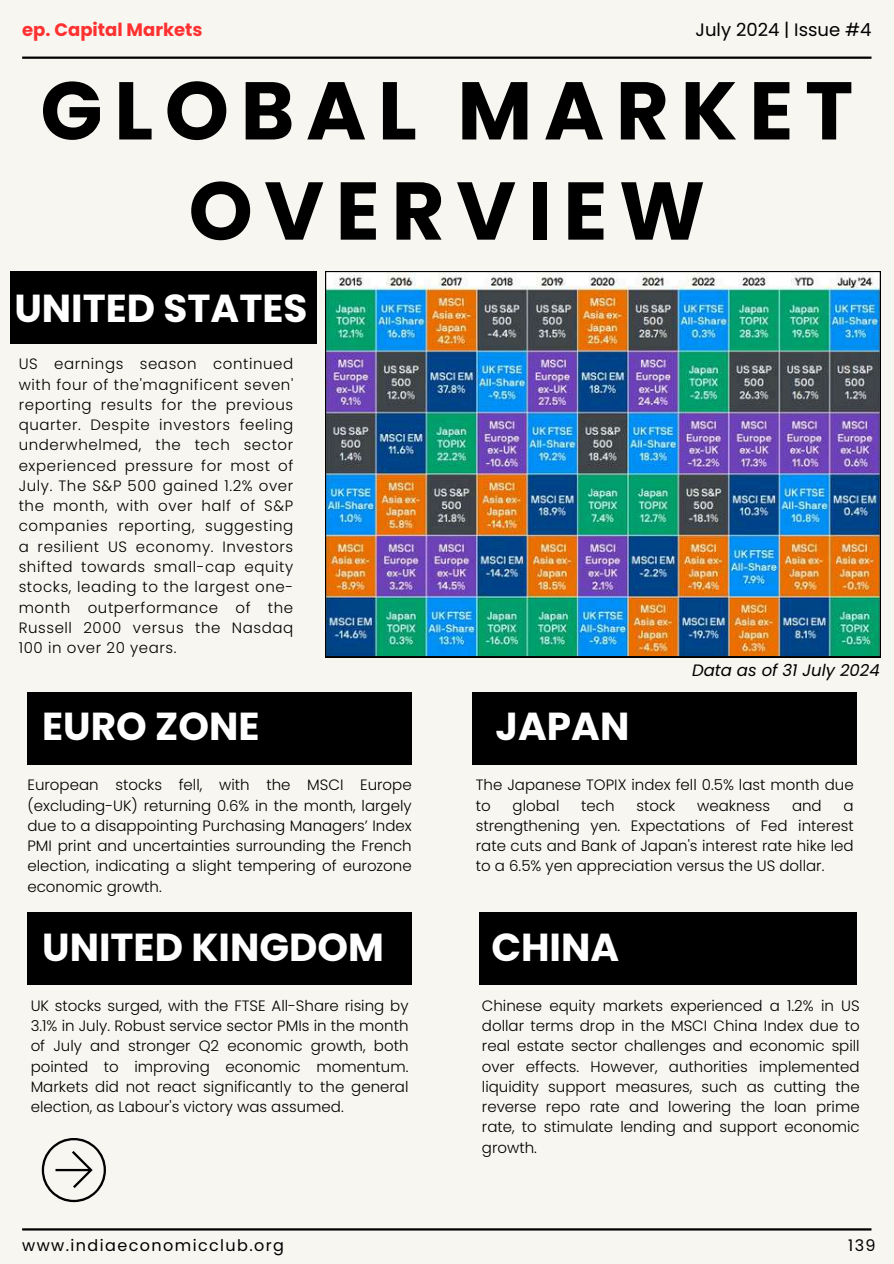
<style>
.page{position:relative;width:894px;height:1264px;background:#fff}
.page>*{position:absolute;margin:0;border:0;box-sizing:border-box;transform-origin:0 0}
.t1{font:700 81.75px/100.2px "Poppins";letter-spacing:.14em;color:#000;text-align:center}
.t2{font:700 39px "Poppins";color:#fff}
.t3{font:700 18px "Poppins";color:#ff3131}
.t4{font:18px "Poppins";color:#000}
.t5{font:italic 16.5px "Poppins";color:#000}
.t6{font:16.05px "Poppins";letter-spacing:.09em;color:#000}
.t7{font:300 15px/20.2px "Poppins";color:#000;text-align:justify}
</style>
<div class="page">
<div style="left:0;top:0;width:893px;height:1263px;background:#f8f6f1"></div>
<svg style="left:42px;top:1138px;width:64px;height:64px"></svg>
<img style="left:325px;top:271px;width:555px;height:386px">
<div style="left:10px;top:271px;width:306px;height:72px;background:#000"></div>
<div style="left:27px;top:692px;width:384px;height:73px;background:#000"></div>
<div style="left:27px;top:912px;width:384px;height:73px;background:#000"></div>
<div style="left:472px;top:692px;width:384px;height:73px;background:#000"></div>
<div style="left:479px;top:912px;width:377px;height:73px;background:#000"></div>
<hr style="left:22px;top:57px;width:849px;height:2px;background:#000">
<hr style="left:22px;top:1228px;width:849px;height:2px;background:#000">
<p class="t3" style="left:22px;top:17px;width:182px">ep. Capital Markets</p>
<p class="t4" style="left:695px;top:17px;width:177px">July 2024 | Issue #4</p>
<h1 class="t1" style="left:40px;top:61px;width:814px">GLOBAL MARKET<br>OVERVIEW</h1>
<h2 class="t2" style="left:14px;top:281px;width:294px">UNITED STATES</h2>
<p class="t7" style="left:19px;top:354px;width:276px">US earnings season continued with four of the'magnificent seven' reporting results for the previous quarter. Despite investors feeling underwhelmed, the tech sector experienced pressure for most of July. The S&amp;P 500 gained 1.2% over the month, with over half of S&amp;P companies reporting, suggesting a resilient US economy. Investors shifted towards small-cap equity stocks, leading to the largest one&shy;month outperformance of the Russell 2000 versus the Nasdaq 100 in over 20 years.</p>
<h2 class="t2" style="left:42px;top:699px;width:219px">EURO ZONE</h2>
<p class="t7" style="left:27px;top:775px;width:385px">European stocks fell, with the MSCI Europe (excluding-UK) returning 0.6% in the month, largely due to a disappointing Purchasing Managers’ Index PMI print and uncertainties surrounding the French election, indicating a slight tempering of eurozone economic growth.</p>
<h2 class="t2" style="left:42px;top:919px;width:343px">UNITED KINGDOM</h2>
<p class="t7" style="left:31px;top:995px;width:379px">UK stocks surged, with the FTSE All-Share rising by 3.1% in July. Robust service sector PMIs in the month of July and stronger Q2 economic growth, both pointed to improving economic momentum.<br>Markets did not react significantly to the general election, as Labour's victory was assumed.</p>
<h2 class="t2" style="left:495px;top:699px;width:135px">JAPAN</h2>
<p class="t5" style="left:692px;top:658px;width:189px">Data as of 31 July 2024</p>
<p class="t7" style="left:475px;top:775px;width:379px">The Japanese TOPIX index fell 0.5% last month due to</p>
<p class="t7" style="left:512px;top:795px;width:48px">global</p>
<p class="t7" style="left:581px;top:795px;width:35px">tech</p>
<p class="t7" style="left:636px;top:795px;width:41px">stock</p>
<p class="t7" style="left:697px;top:795px;width:74px">weakness</p>
<p class="t7" style="left:791px;top:795px;width:31px">and</p>
<p class="t7" style="left:475px;top:795px;width:379px;text-indent:367px">a strengthening yen. Expectations of Fed interest rate cuts and Bank of Japan's interest rate hike led to a 6.5% yen appreciation versus the US dollar.</p>
<h2 class="t2" style="left:491px;top:919px;width:129px">CHINA</h2>
<p class="t7" style="left:482px;top:995px;width:379px">Chinese equity markets experienced a 1.2% in US dollar terms drop in the MSCI China Index due to real estate sector challenges and economic spill over effects. However, authorities implemented liquidity support measures, such as cutting the reverse repo rate and lowering the loan prime rate, to stimulate lending and support economic growth.</p>
<p class="t6" style="left:22px;top:1234px;width:263px">www.indiaeconomicclub.org</p>
<p class="t6" style="left:848px;top:1234px;width:29px">139</p>
</div>
